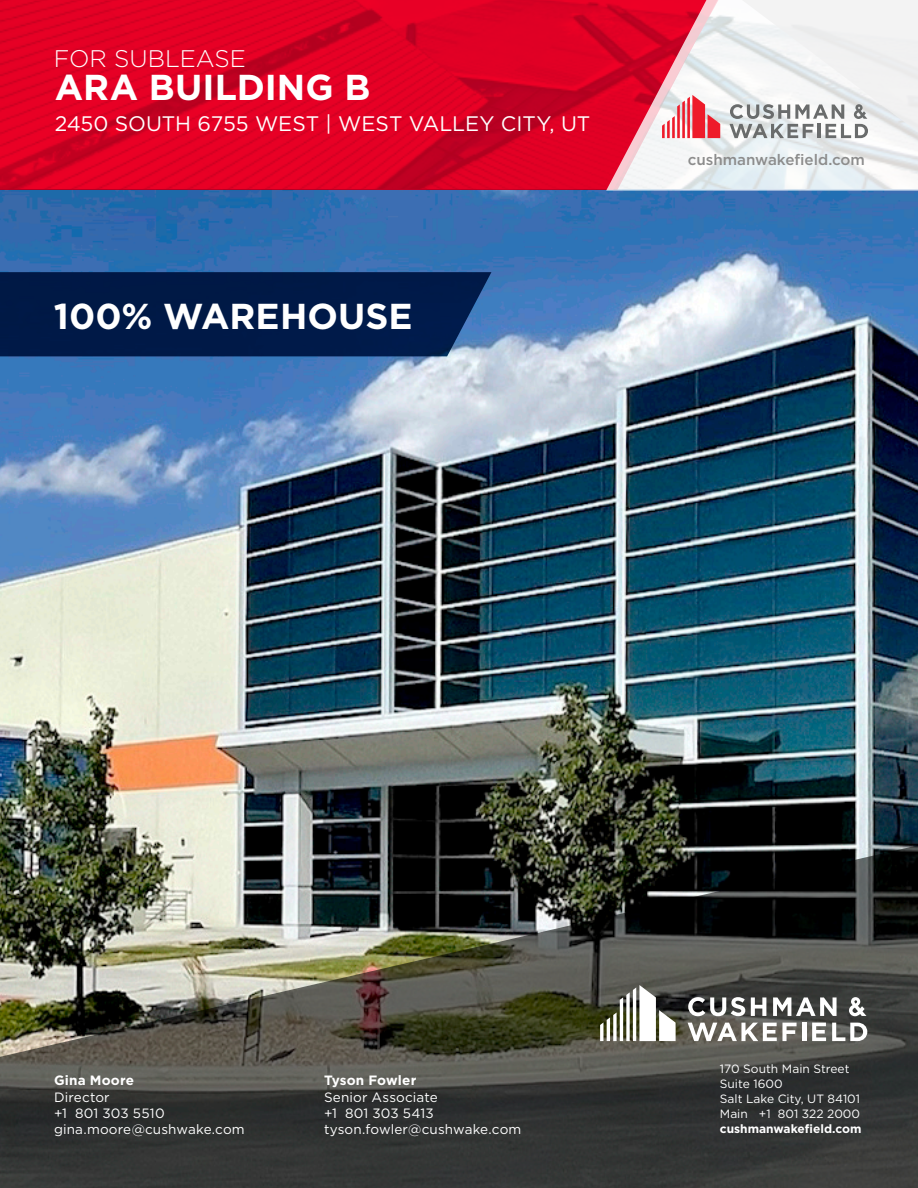
<style>
.page{position:relative;width:918px;height:1188px;background:#fff}
.page>*{position:absolute;margin:0;border:0;box-sizing:border-box;transform-origin:0 0}
.t1{font:700 36px "Gotham";color:#fff}
.t2{font:300 24px "Gotham";color:#fff}
.Sub_Title{font:21px "Gotham";letter-spacing:-.005em;color:#fff}
.website{font:500 15.15px "Gotham";color:#8c8c8c}
.Broker_Contact{font:13.5px/16.2px "Gotham";letter-spacing:.01em;color:#fff}
.Broker_Name{font:700 13.5px "Gotham";letter-spacing:.015em;color:#fff}
.Company_Address_Text{font:12px/15px "Gotham";color:#fff}
.URL{font:700 12px "Gotham";color:#fff}
</style>
<div class="page">
<img style="left:0;top:190px;width:918px;height:651px">
<img style="left:0;top:841px;width:918px;height:347px">
<svg style="left:600px;top:985px;width:76px;height:56px"></svg>
<svg style="left:751px;top:997px;width:15px;height:19px"></svg>
<hr style="left:802px;top:1023px;width:4px;height:18px;background:#fff">
<svg style="left:812px;top:1023px;width:14px;height:18px"></svg>
<svg style="left:832px;top:1023px;width:35px;height:18px"></svg>
<svg style="left:688px;top:997px;width:57px;height:19px"></svg>
<svg style="left:773px;top:997px;width:64px;height:19px"></svg>
<svg style="left:688px;top:1023px;width:109px;height:18px"></svg>
<svg style="left:849px;top:997px;width:18px;height:19px"></svg>
<svg style="left:0;top:0;width:606px;height:190px;background:#dc0023"></svg>
<svg style="left:606px;top:0;width:312px;height:191px"></svg>
<svg style="left:662px;top:0;width:256px;height:147px"></svg>
<div style="left:0;top:272px;width:491px;height:84px;background:#001947"></div>
<p class="t2" style="left:54px;top:44px;width:193px">FOR SUBLEASE</p>
<p class="t1" style="left:55px;top:63px;width:317px">ARA BUILDING B</p>
<p class="Sub_Title" style="left:55px;top:110px;width:537px">2450 SOUTH 6755 WEST | WEST VALLEY CITY, UT</p>
<p class="t1" style="left:54px;top:292px;width:360px">100% WAREHOUSE</p>
<p class="website" style="left:688px;top:149px;width:179px">cushmanwakefield.com</p>
<p class="Broker_Name" style="left:54px;top:1072px;width:82px">Gina Moore</p>
<p class="Broker_Contact" style="left:54px;top:1088px;width:192px">Director<br>+1 801 303 5510 gina.moore@cushwake.com</p>
<p class="Broker_Name" style="left:324px;top:1072px;width:94px">Tyson Fowler</p>
<p class="Broker_Contact" style="left:324px;top:1088px;width:199px">Senior Associate<br>+1 801 303 5413 tyson.fowler@cushwake.com</p>
<p class="Company_Address_Text" style="left:720px;top:1061px;width:131px">170 South Main Street</p>
<p class="Company_Address_Text" style="left:720px;top:1076px;width:142px">Suite 1600<br>Salt Lake City, UT 84101<br>Main +1 801 322 2000</p>
<p class="URL" style="left:720px;top:1121px;width:143px">cushmanwakefield.com</p>
</div>
